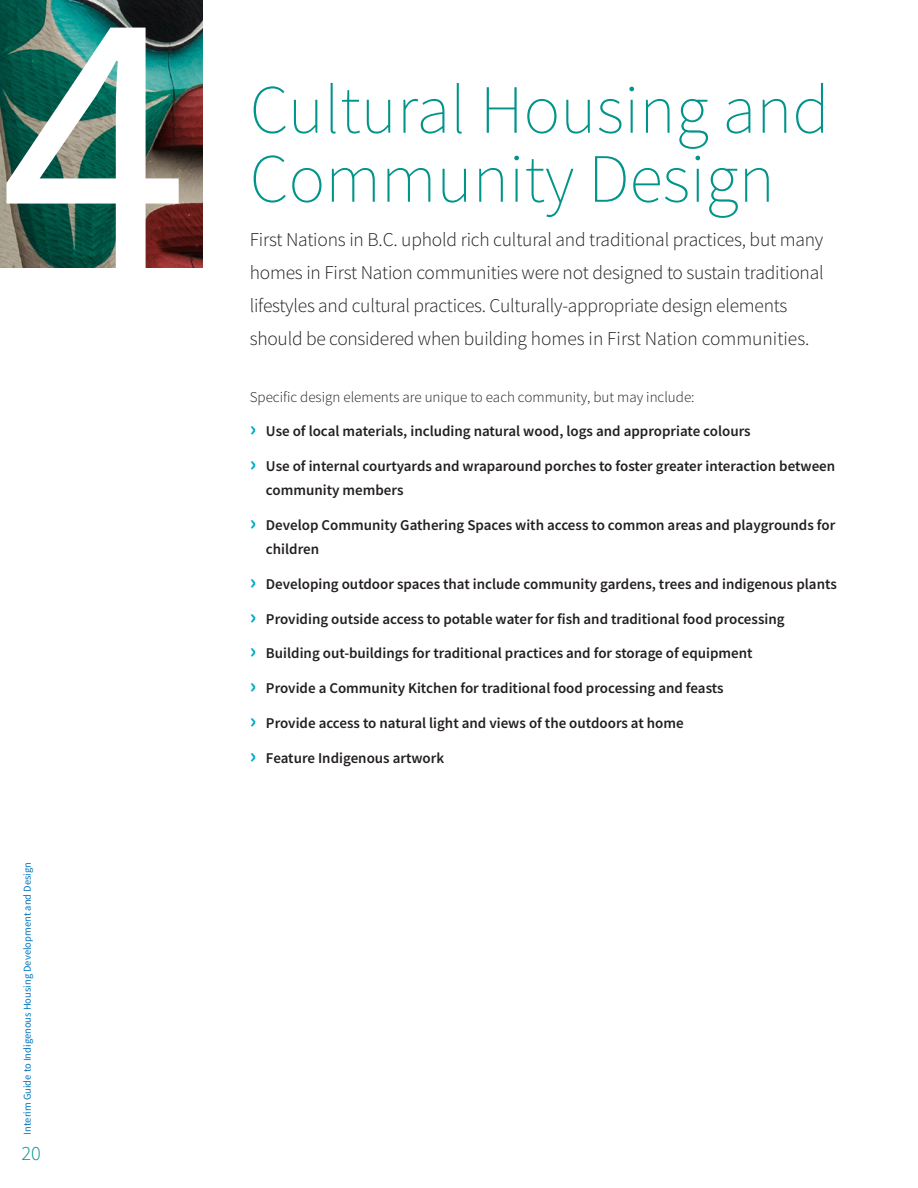
<style>
.page{position:relative;width:918px;height:1188px;background:#fff}
.page>*{position:absolute;margin:0;border:0;box-sizing:border-box;transform-origin:0 0}
.Section_Number_-_Lg{font:381px "Source Sans Pro";color:#fff}
.H1_-_Title{font:200 69px/69px "Source Sans Pro";color:#00948b}
.t1{font:300 20.25px "Source Sans Pro";color:#00948b}
.Intro{font:300 19.5px/33px "Source Sans Pro";letter-spacing:-.015em;color:#231f20}
.t2{font:600 15px/24px "Source Sans Pro";color:#231f20}
.Body{font:300 15px "Source Sans Pro";color:#231f20}
.t3{font:10.5px "Source Sans Pro";color:#0076be}
.s1{font-weight:700;font-size:22.5px;color:#00abc8}
</style>
<div class="page">
<img style="left:0;top:0;width:202px;height:268px">
<p class="Section_Number_-_Lg" style="left:0;top:-98px;width:191px">4</p>
<p class="t3" style="left:21px;top:1135px;width:274px;rotate:-90deg">Interim Guide to Indigenous Housing Development and Design</p>
<h3 class="t1" style="left:22px;top:1141px;width:21px">20</h3>
<p class="H1_-_Title" style="left:250px;top:76px;width:581px">Cultural Housing and<br>Community Design</p>
<p class="Intro" style="left:250px;top:223px;width:575px">First Nations in B.C. uphold rich cultural and traditional practices, but many homes in First Nation communities were not designed to sustain traditional lifestyles and cultural practices. Culturally-appropriate design elements should be considered when building homes in First Nation communities.</p>
<p class="Body" style="left:250px;top:387px;width:446px">Specific design elements are unique to each community, but may include:</p>
<p class="t2" style="left:250px;top:419px;width:502px"><span class="s1">›</span> Use of local materials, including natural wood, logs and appropriate colours</p>
<p class="t2" style="left:266px;top:454px;width:571px;text-indent:-16px"><span class="s1">›</span> Use of internal courtyards and wraparound porches to foster greater interaction between community members</p>
<p class="t2" style="left:266px;top:513px;width:571px;text-indent:-16px"><span class="s1">›</span> Develop Community Gathering Spaces with access to common areas and playgrounds for children</p>
<p class="t2" style="left:250px;top:572px;width:589px"><span class="s1">›</span> Developing outdoor spaces that include community gardens, trees and indigenous plants</p>
<p class="t2" style="left:250px;top:606px;width:536px"><span class="s1">›</span> Providing outside access to potable water for fish and traditional food processing</p>
<p class="t2" style="left:250px;top:641px;width:504px"><span class="s1">›</span> Building out-buildings for traditional practices and for storage of equipment</p>
<p class="t2" style="left:250px;top:676px;width:475px"><span class="s1">›</span> Provide a Community Kitchen for traditional food processing and feasts</p>
<p class="t2" style="left:250px;top:711px;width:435px"><span class="s1">›</span> Provide access to natural light and views of the outdoors at home</p>
<p class="t2" style="left:250px;top:746px;width:196px"><span class="s1">›</span> Feature Indigenous artwork</p>
</div>
